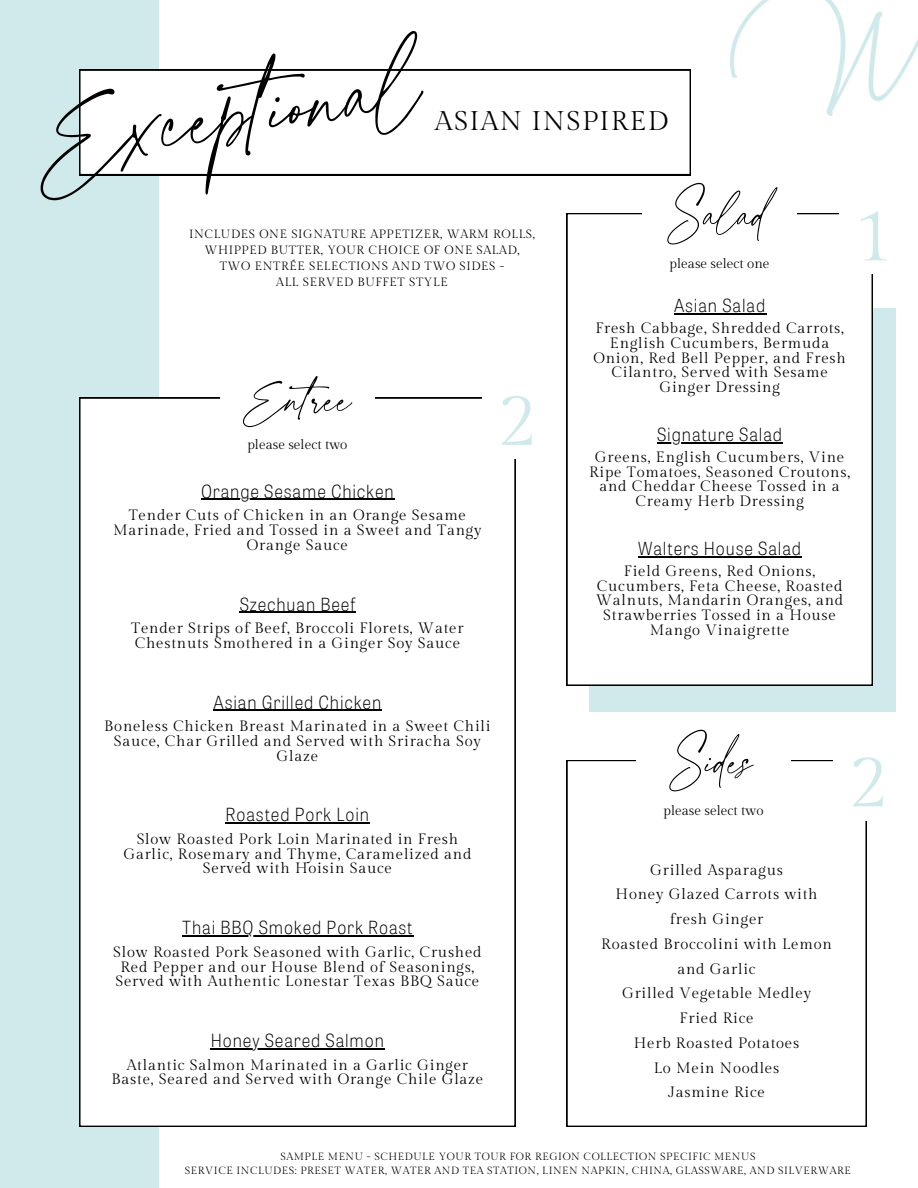
<style>
.page{position:relative;width:918px;height:1188px;background:#fff}
.page>*{position:absolute;margin:0;border:0;box-sizing:border-box;transform-origin:0 0}
.t1{font:180px "Adorn Story Script";color:#000}
.t2{font:81px "Adorn Story Script";color:#000}
.t3{font:75px "Gilda Display";color:#d0eaec}
.t4{font:27px "Gilda Display";letter-spacing:.05em;color:#000}
.t5{font:100 18px "Tablet Gothic Narrow W04";letter-spacing:.05em;color:#000}
.t6{font:15px/14.7px "Gilda Display";letter-spacing:.05em;color:#000;text-align:center}
.t7{font:13.5px "Gilda Display";color:#000}
.t8{font:12px/16px "Gilda Display";letter-spacing:.05em;color:#000;text-align:center}
.t9{font:10.5px "Gilda Display";letter-spacing:.05em;color:#000}
</style>
<div class="page">
<div style="left:0;top:0;width:159px;height:1188px;background:#d0eaec"></div>
<svg style="left:79px;top:70px;width:611px;height:105px"></svg>
<img style="left:730px;top:0;width:188px;height:116px">
<svg style="left:79px;top:398px;width:436px;height:729px"></svg>
<div style="left:482px;top:386px;width:67px;height:73px;background:#fff"></div>
<div style="left:220px;top:373px;width:155px;height:49px;background:#fff"></div>
<hr style="left:201px;top:499px;width:194px;height:1px;background:#000">
<hr style="left:240px;top:612px;width:116px;height:1px;background:#000">
<hr style="left:213px;top:710px;width:169px;height:1px;background:#000">
<hr style="left:226px;top:823px;width:144px;height:1px;background:#000">
<hr style="left:182px;top:935px;width:232px;height:1px;background:#000">
<div style="left:589px;top:308px;width:306px;height:404px;background:#d0eaec"></div>
<div style="left:567px;top:213px;width:306px;height:473px;background:#fff"></div>
<div style="left:839px;top:201px;width:67px;height:73px;background:#fff"></div>
<div style="left:642px;top:189px;width:155px;height:49px;background:#fff"></div>
<hr style="left:674px;top:313px;width:92px;height:1px;background:#000">
<hr style="left:657px;top:442px;width:126px;height:1px;background:#000">
<hr style="left:638px;top:556px;width:164px;height:1px;background:#000">
<svg style="left:567px;top:760px;width:300px;height:367px"></svg>
<div style="left:833px;top:748px;width:67px;height:73px;background:#fff"></div>
<div style="left:636px;top:735px;width:155px;height:50px;background:#fff"></div>
<hr style="left:211px;top:1048px;width:174px;height:1px;background:#000">
<h1 class="t1" style="left:21px;top:47px;width:394px;rotate:-8deg">Exceptional</h1>
<p class="t4" style="left:435px;top:106px;width:235px">ASIAN INSPIRED</p>
<h4 class="t2" style="left:672px;top:173px;width:97px">Salad</h4>
<h4 class="t7" style="left:670px;top:256px;width:102px">please select one</h4>
<p class="t8" style="left:189px;top:226px;width:347px">INCLUDES ONE SIGNATURE APPETIZER, WARM ROLLS, WHIPPED BUTTER, YOUR CHOICE OF ONE SALAD, TWO ENTRÉE SELECTIONS AND TWO SIDES -<br>ALL SERVED BUFFET STYLE</p>
<h3 class="t2" style="left:243px;top:357px;width:110px">Entree</h3>
<p class="t7" style="left:247px;top:437px;width:101px">please select two</p>
<h5 class="t5" style="left:201px;top:479px;width:194px">Orange Sesame Chicken</h5>
<h4 class="t6" style="left:113px;top:509px;width:370px">Tender Cuts of Chicken in an Orange Sesame<br>Marinade, Fried and Tossed in a Sweet and Tangy<br>Orange Sauce</h4>
<h5 class="t5" style="left:240px;top:592px;width:117px">Szechuan Beef</h5>
<h4 class="t6" style="left:131px;top:621px;width:334px;text-align:left">Tender Strips of Beef, Broccoli Florets, Water<br>Chestnuts Smothered in a Ginger Soy Sauce</h4>
<h2 class="t3" style="left:496px;top:378px;width:43px">2</h2>
<h5 class="t5" style="left:674px;top:293px;width:93px">Asian Salad</h5>
<h4 class="t6" style="left:593px;top:321px;width:254px">Fresh Cabbage, Shredded Carrots,<br>English Cucumbers, Bermuda<br>Onion, Red Bell Pepper, and Fresh<br>Cilantro, Served with Sesame<br>Ginger Dressing</h4>
<h5 class="t5" style="left:657px;top:422px;width:127px">Signature Salad</h5>
<h4 class="t6" style="left:589px;top:450px;width:262px">Greens, English Cucumbers, Vine<br>Ripe Tomatoes, Seasoned Croutons, and Cheddar Cheese Tossed in a<br>Creamy Herb Dressing</h4>
<h5 class="t5" style="left:638px;top:536px;width:164px">Walters House Salad</h5>
<h4 class="t6" style="left:596px;top:564px;width:249px">Field Greens, Red Onions,<br>Cucumbers, Feta Cheese, Roasted<br>Walnuts, Mandarin Oranges, and<br>Strawberries Tossed in a House<br>Mango Vinaigrette</h4>
<h5 class="t3" style="left:853px;top:193px;width:43px">1</h5>
<h5 class="t5" style="left:213px;top:690px;width:169px">Asian Grilled Chicken</h5>
<h4 class="t6" style="left:104px;top:719px;width:388px">Boneless Chicken Breast Marinated in a Sweet Chili<br>Sauce, Char Grilled and Served with Sriracha Soy<br>Glaze</h4>
<h5 class="t5" style="left:226px;top:803px;width:145px">Roasted Pork Loin</h5>
<h2 class="t6" style="left:123px;top:832px;width:350px">Slow Roasted Pork Loin Marinated in Fresh<br>Garlic, Rosemary and Thyme, Caramelized and<br>Served with Hoisin Sauce</h2>
<p class="t5" style="left:182px;top:916px;width:232px">Thai BBQ Smoked Pork Roast</p>
<h5 class="t6" style="left:113px;top:945px;width:370px">Slow Roasted Pork Seasoned with Garlic, Crushed<br>Red Pepper and our House Blend of Seasonings,<br>Served with Authentic Lonestar Texas BBQ Sauce</h5>
<p class="t5" style="left:211px;top:1028px;width:175px">Honey Seared Salmon</p>
<h5 class="t6" style="left:112px;top:1058px;width:373px">Atlantic Salmon Marinated in a Garlic Ginger<br>Baste, Seared and Served with Orange Chile Glaze</h5>
<h5 class="t2" style="left:674px;top:720px;width:81px">Sides</h5>
<h5 class="t7" style="left:664px;top:803px;width:101px">please select two</h5>
<h2 class="t6" style="left:601px;top:858px;width:232px;line-height:24.8px">Grilled Asparagus<br>Honey Glazed Carrots with fresh Ginger<br>Roasted Broccolini with Lemon and Garlic<br>Grilled Vegetable Medley<br>Fried Rice<br>Herb Roasted Potatoes<br>Lo Mein Noodles<br>Jasmine Rice</h2>
<h4 class="t3" style="left:847px;top:739px;width:43px">2</h4>
<h5 class="t9" style="left:280px;top:1150px;width:477px">SAMPLE MENU - SCHEDULE YOUR TOUR FOR REGION COLLECTION SPECIFIC MENUS</h5>
<p class="t9" style="left:185px;top:1164px;width:668px">SERVICE INCLUDES: PRESET WATER, WATER AND TEA STATION, LINEN NAPKIN, CHINA, GLASSWARE, AND SILVERWARE</p>
</div>
